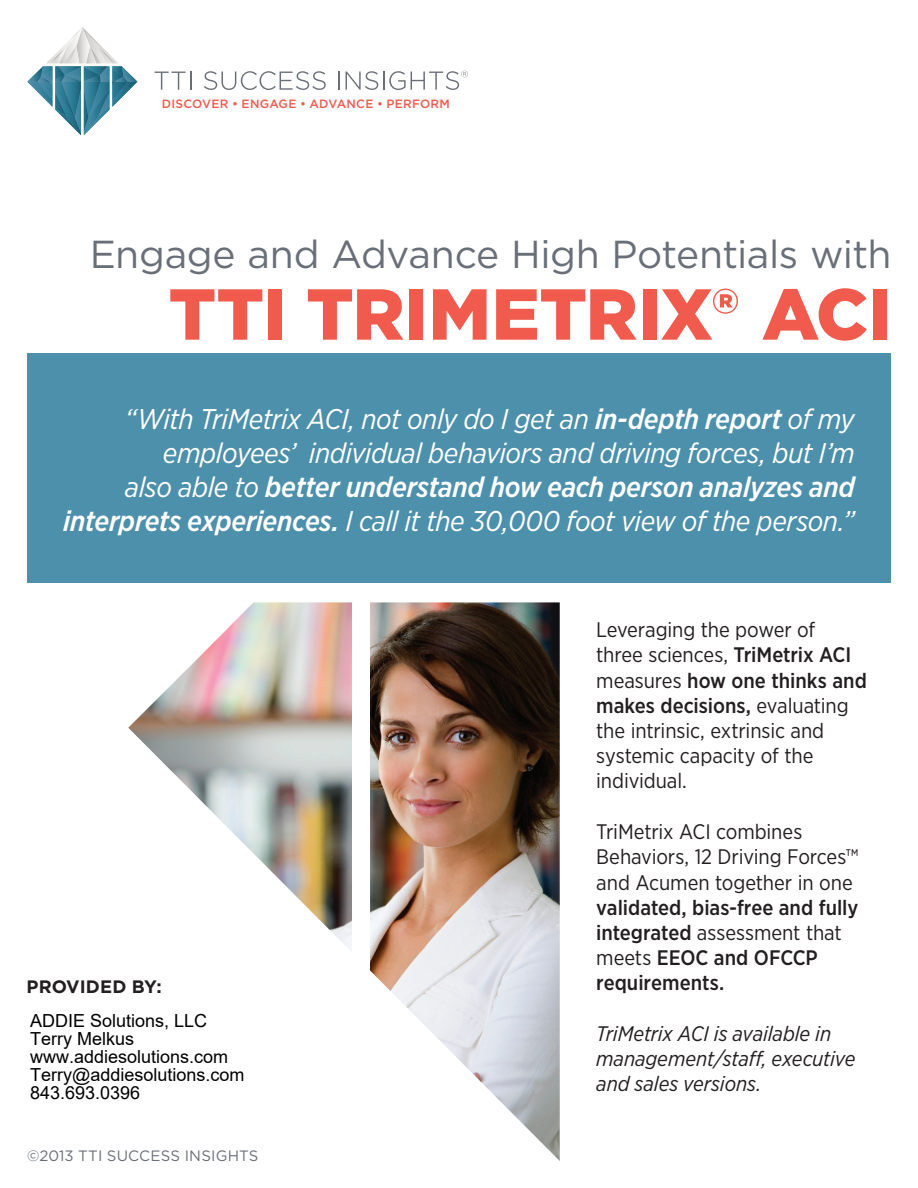
<style>
.page{position:relative;width:918px;height:1188px;background:#fff}
.page>*{position:absolute;margin:0;border:0;box-sizing:border-box;transform-origin:0 0}
.Headline{font:900 72px "Gotham";letter-spacing:-.005em;color:#f15b4e}
.Headline-2{font:39px "Gotham";letter-spacing:-.015em;color:#696f78}
.Pull_Quote{font:italic 28.5px/34.2px "Gotham Narrow";letter-spacing:-.02em;color:#fff;text-align:right}
.Body_Copy{font:21px/25.2px "Gotham Narrow";letter-spacing:-.005em;color:#231f20}
.Body_Copy-2{font:italic 21px/25.2px "Gotham Narrow";letter-spacing:-.005em;color:#231f20}
.t1{font:18px/18px "Arial";color:#000}
.t2{font:700 18px "Gotham";color:#231f20}
.t3{font:15px "Gotham";letter-spacing:.015em;color:#696f78}
.t4{font:500 12px "Gotham";letter-spacing:.02em;color:#f0594d}
.s1{font-weight:500}
</style>
<div class="page">
<div style="left:27px;top:354px;width:864px;height:229px;background:#4c90ac"></div>
<img style="left:128px;top:602px;width:432px;height:559px">
<div style="left:353px;top:599px;width:17px;height:380px;background:#fff"></div>
<svg style="left:27px;top:63px;width:111px;height:72px"></svg>
<img style="left:47px;top:57px;width:71px;height:6px">
<img style="left:64px;top:34px;width:37px;height:12px">
<img style="left:102px;top:47px;width:10px;height:16px">
<img style="left:96px;top:46px;width:6px;height:17px">
<img style="left:90px;top:46px;width:6px;height:17px">
<img style="left:76px;top:27px;width:14px;height:36px">
<img style="left:76px;top:46px;width:3px;height:17px">
<img style="left:67px;top:46px;width:9px;height:17px">
<img style="left:48px;top:46px;width:19px;height:17px">
<svg style="left:155px;top:72px;width:36px;height:18px"></svg>
<svg style="left:204px;top:71px;width:122px;height:19px"></svg>
<svg style="left:338px;top:72px;width:2px;height:18px"></svg>
<svg style="left:346px;top:71px;width:122px;height:19px"></svg>
<p class="t4" style="left:162px;top:96px;width:290px">DISCOVER • ENGAGE • ADVANCE • PERFORM</p>
<p class="Headline-2" style="left:90px;top:229px;width:803px">Engage and Advance High Potentials with</p>
<p class="Headline" style="left:169px;top:265px;width:724px">TTI TRIMETRIX® ACI</p>
<p class="Pull_Quote" style="left:63px;top:401px;width:793px">“With TriMetrix ACI, not only do I get an <span class="s1">in-depth report</span> of my employees’ individual behaviors and driving forces, but I’m<br>also able to <span class="s1">better understand how each person analyzes and interprets experiences.</span> I call it the 30,000 foot view of the person.”</p>
<p class="t2" style="left:27px;top:975px;width:137px">PROVIDED BY:</p>
<p class="t1" style="left:30px;top:1012px;width:216px">ADDIE Solutions, LLC<br>Terry Melkus www.addiesolutions.com<br>Terry@addiesolutions.com<br>843.693.0396</p>
<p class="t3" style="left:27px;top:1146px;width:233px">©2013 TTI SUCCESS INSIGHTS</p>
<p class="Body_Copy" style="left:596px;top:617px;width:272px">Leveraging the power of three sciences, <span class="s1">TriMetrix ACI </span>measures <span class="s1">how one thinks and makes decisions,</span> evaluating the intrinsic, extrinsic and systemic capacity of the individual.</p>
<p class="Body_Copy" style="left:596px;top:819px;width:264px">TriMetrix ACI combines<br>Behaviors, 12 Driving Forces™ and Acumen together in one <span class="s1">validated, bias-free and fully integrated</span> assessment that meets <span class="s1">EEOC and OFCCP requirements.</span></p>
<p class="Body_Copy-2" style="left:596px;top:1021px;width:261px">TriMetrix ACI is available in management/staff, executive and sales versions.</p>
</div>
